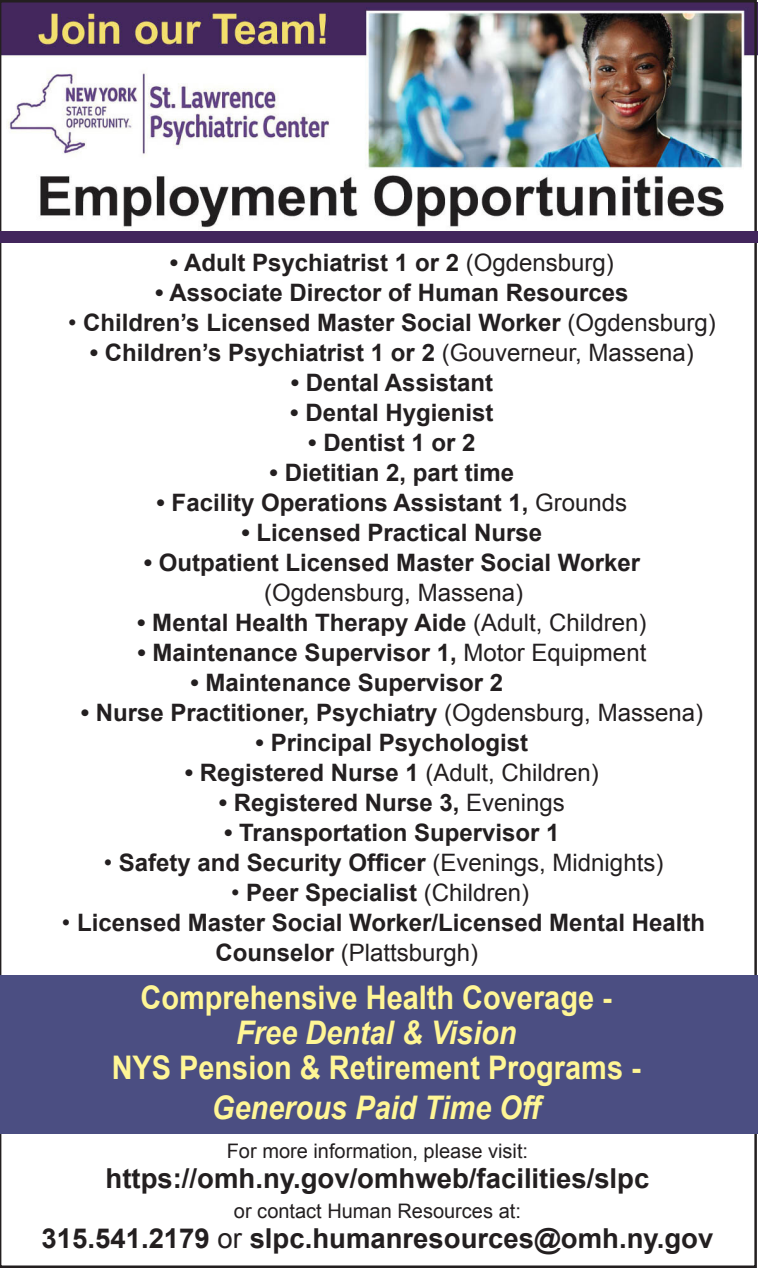
<style>
.page{position:relative;width:758px;height:1268px;background:#fff}
.page>*{position:absolute;margin:0;border:0;box-sizing:border-box;transform-origin:0 0}
.t1{font:700 32.5px "Arial";color:#fff695;scale:.89 1}
.t2{font:italic 700 32.5px "Arial";color:#fff695;scale:.89 1}
.t3{font:700 27.5px "Arial";color:#231f20}
.t4{font:700 24px "Arial";color:#231f20}
.t5{font:24px "Arial";color:#231f20}
.t6{font:20px "Arial";color:#231f20}
.s1{font-weight:400}
.s2{font-weight:700}
</style>
<div class="page">
<img style="left:3px;top:2px;width:755px;height:241px">
<div style="left:0;top:975px;width:758px;height:159px;background:#4b4e82"></div>
<p class="t4" style="left:170px;top:246px;width:445px">• Adult Psychiatrist 1 or 2 <span class="s1">(Ogdensburg)</span></p>
<p class="t4" style="left:155px;top:276px;width:474px">• Associate Director of Human Resources</p>
<p class="t4" style="left:68px;top:306px;width:649px"><span class="s1">•</span> Children’s Licensed Master Social Worker <span class="s1">(Ogdensburg)</span></p>
<p class="t4" style="left:90px;top:336px;width:605px">• Children’s Psychiatrist 1 or 2 <span class="s1">(Gouverneur, Massena)</span></p>
<p class="t4" style="left:291px;top:366px;width:204px">• Dental Assistant</p>
<p class="t4" style="left:290px;top:396px;width:205px">• Dental Hygienist</p>
<p class="t4" style="left:308px;top:426px;width:169px">• Dentist 1 or 2</p>
<p class="t4" style="left:269px;top:456px;width:246px">• Dietitian 2, part time</p>
<p class="t4" style="left:156px;top:486px;width:472px">• Facility Operations Assistant 1, <span class="s1">Grounds</span></p>
<p class="t4" style="left:241px;top:516px;width:302px">• Licensed Practical Nurse</p>
<p class="t4" style="left:144px;top:546px;width:498px">• Outpatient Licensed Master Social Worker</p>
<p class="t5" style="left:264px;top:577px;width:260px">(Ogdensburg, Massena)</p>
<p class="t4" style="left:137px;top:606px;width:510px">• Mental Health Therapy Aide <span class="s1">(Adult, Children)</span></p>
<p class="t4" style="left:137px;top:636px;width:510px">• Maintenance Supervisor 1, <span class="s1">Motor Equipment</span></p>
<p class="t4" style="left:190px;top:666px;width:314px">• Maintenance Supervisor 2</p>
<p class="t4" style="left:81px;top:696px;width:623px">• Nurse Practitioner, Psychiatry <span class="s1">(Ogdensburg, Massena)</span></p>
<p class="t4" style="left:255px;top:726px;width:274px">• Principal Psychologist</p>
<p class="t4" style="left:185px;top:756px;width:415px">• Registered Nurse 1 <span class="s1">(Adult, Children)</span></p>
<p class="t4" style="left:219px;top:786px;width:347px">• Registered Nurse 3, <span class="s1">Evenings</span></p>
<p class="t4" style="left:224px;top:816px;width:337px">• Transportation Supervisor 1</p>
<p class="t4" style="left:104px;top:846px;width:561px"><span class="s1">•</span> Safety and Security Officer <span class="s1">(Evenings, Midnights)</span></p>
<p class="t4" style="left:231px;top:876px;width:299px"><span class="s1">•</span> Peer Specialist <span class="s1">(Children)</span></p>
<p class="t4" style="left:62px;top:906px;width:644px"><span class="s1">•</span> Licensed Master Social Worker/Licensed Mental Health</p>
<p class="t5" style="left:215px;top:937px;width:264px"><span class="s2">Counselor</span> (Plattsburgh)</p>
<p class="t1" style="left:141px;top:976px;width:531px">Comprehensive Health Coverage -</p>
<p class="t2" style="left:236px;top:1011px;width:316px">Free Dental &amp; Vision</p>
<p class="t1" style="left:112px;top:1046px;width:596px">NYS Pension &amp; Retirement Programs -</p>
<p class="t2" style="left:212px;top:1086px;width:371px">Generous Paid Time Off</p>
<p class="t6" style="left:227px;top:1137px;width:303px">For more information, please visit:</p>
<p class="t3" style="left:105px;top:1160px;width:545px">https://omh.ny.gov/omhweb/facilities/slpc</p>
<p class="t6" style="left:234px;top:1197px;width:288px">or contact Human Resources at:</p>
<p class="t3" style="left:42px;top:1220px;width:673px">315.541.2179 <span class="s1">or</span> slpc.humanresources@omh.ny.gov</p>
</div>
